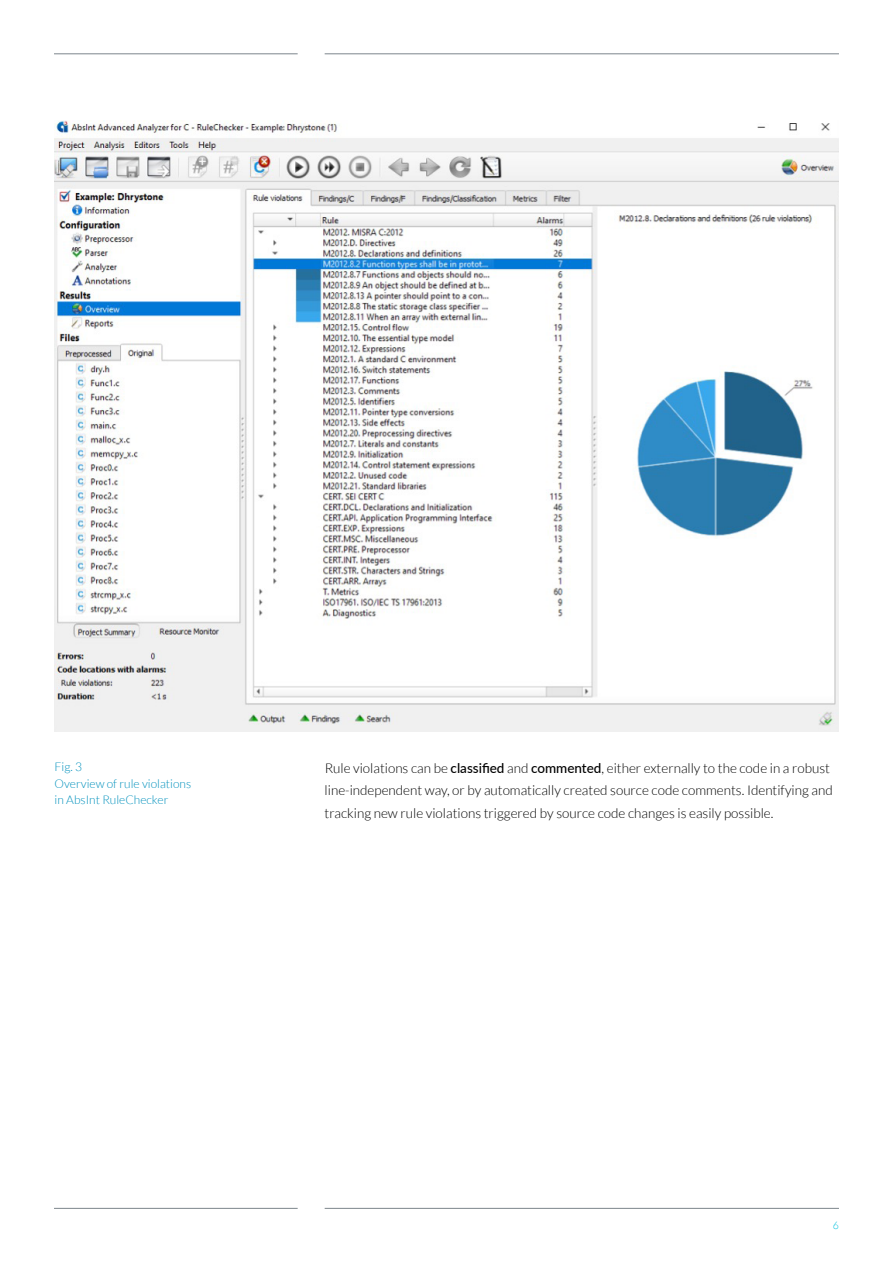
<style>
.page{position:relative;width:893px;height:1263px;background:#fff}
.page>*{position:absolute;margin:0;border:0;box-sizing:border-box;transform-origin:0 0}
.t1{font:300 13.5px/22.5px "Lato";color:#000}
.t2{font:300 12px/16.5px "Lato";color:#0091bd}
.t3{font:300 10.5px "Lato";color:#00c1de}
.s1{font-weight:500}
</style>
<div class="page">
<hr style="left:325px;top:1208px;width:514px;height:1px;background:#7d868c">
<hr style="left:325px;top:54px;width:514px;height:1px;background:#7d868c">
<hr style="left:54px;top:1208px;width:244px;height:1px;background:#7d868c">
<hr style="left:54px;top:54px;width:244px;height:1px;background:#7d868c">
<img style="left:55px;top:120px;width:783px;height:612px">
<p class="t2" style="left:55px;top:759px;width:138px">Fig. 3<br>Overview of rule violations in AbsInt RuleChecker</p>
<p class="t1" style="left:325px;top:756px;width:510px">Rule violations can be <span class="s1">classified</span> and <span class="s1">commented</span>, either externally to the code in a robust line-independent way, or by automatically created source code comments. Identifying and tracking new rule violations triggered by source code changes is easily possible.</p>
<p class="t3" style="left:833px;top:1220px;width:8px">6</p>
</div>
